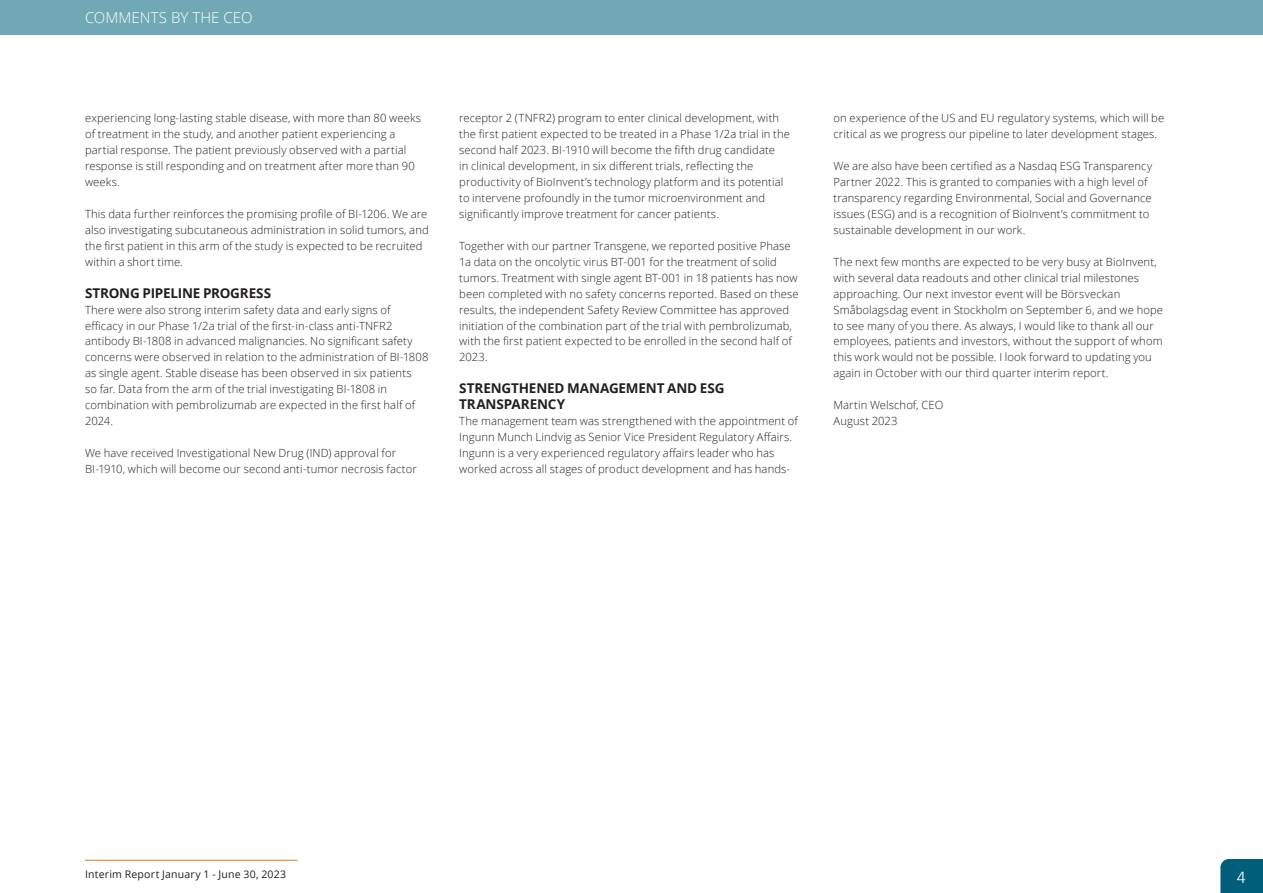
<style>
.page{position:relative;width:1263px;height:893px;background:#fff}
.page>*{position:absolute;margin:0;border:0;box-sizing:border-box;transform-origin:0 0}
.t1{font:300 18px "Calibri";color:#fff}
.t2{font:300 15px "Open Sans";letter-spacing:.005em;color:#fff}
.t3{font:700 13.5px/15.9px "Open Sans";letter-spacing:-.01em;color:#231f20}
.t4{font:300 11.25px/15.9px "Open Sans";letter-spacing:.01em;color:#231f20}
.t5{font:10.5px "Open Sans";letter-spacing:.02em;color:#231f20}
</style>
<div class="page">
<svg style="left:1220px;top:859px;width:43px;height:34px"></svg>
<hr style="left:85px;top:860px;width:213px;height:1px;background:#ec6c20">
<div style="left:0;top:0;width:1263px;height:34px;background:#70a9b5"></div>
<h2 class="t2" style="left:85px;top:7px;width:169px">COMMENTS BY THE CEO</h2>
<p class="t4" style="left:85px;top:110px;width:338px">experiencing long-lasting stable disease, with more than 80 weeks of treatment in the study, and another patient experiencing a partial response. The patient previously observed with a partial response is still responding and on treatment after more than 90 weeks.</p>
<p class="t4" style="left:85px;top:206px;width:345px">This data further reinforces the promising profile of BI-1206. We are also investigating subcutaneous administration in solid tumors, and the first patient in this arm of the study is expected to be recruited within a short time.</p>
<p class="t3" style="left:85px;top:284px;width:188px">STRONG PIPELINE PROGRESS</p>
<p class="t4" style="left:85px;top:301px;width:345px">There were also strong interim safety data and early signs of efficacy in our Phase 1/2a trial of the first-in-class anti-TNFR2 antibody BI-1808 in advanced malignancies. No significant safety concerns were observed in relation to the administration of BI-1808 as single agent. Stable disease has been observed in six patients<br>so far. Data from the arm of the trial investigating BI-1808 in combination with pembrolizumab are expected in the first half of 2024.</p>
<p class="t4" style="left:85px;top:445px;width:333px">We have received Investigational New Drug (IND) approval for<br>BI-1910, which will become our second anti-tumor necrosis factor</p>
<p class="t4" style="left:459px;top:110px;width:332px">receptor 2 (TNFR2) program to enter clinical development, with the first patient expected to be treated in a Phase 1/2a trial in the second half 2023. BI-1910 will become the fifth drug candidate<br>in clinical development, in six different trials, reflecting the productivity of BioInvent’s technology platform and its potential to intervene profoundly in the tumor microenvironment and significantly improve treatment for cancer patients.</p>
<p class="t4" style="left:459px;top:237px;width:341px">Together with our partner Transgene, we reported positive Phase 1a data on the oncolytic virus BT-001 for the treatment of solid tumors. Treatment with single agent BT-001 in 18 patients has now been completed with no safety concerns reported. Based on these results, the independent Safety Review Committee has approved initiation of the combination part of the trial with pembrolizumab, with the first patient expected to be enrolled in the second half of 2023.</p>
<p class="t3" style="left:459px;top:380px;width:267px">STRENGTHENED MANAGEMENT AND ESG<br>TRANSPARENCY</p>
<p class="t4" style="left:459px;top:413px;width:340px">The management team was strengthened with the appointment of Ingunn Munch Lindvig as Senior Vice President Regulatory Affairs.<br>Ingunn is a very experienced regulatory affairs leader who has worked across all stages of product development and has hands-</p>
<p class="t4" style="left:833px;top:110px;width:332px">on experience of the US and EU regulatory systems, which will be critical as we progress our pipeline to later development stages.</p>
<p class="t4" style="left:833px;top:158px;width:320px">We are also have been certified as a Nasdaq ESG Transparency Partner 2022. This is granted to companies with a high level of transparency regarding Environmental, Social and Governance issues (ESG) and is a recognition of BioInvent’s commitment to sustainable development in our work.</p>
<p class="t4" style="left:833px;top:253px;width:331px">The next few months are expected to be very busy at BioInvent, with several data readouts and other clinical trial milestones approaching. Our next investor event will be Börsveckan Småbolagsdag event in Stockholm on September 6, and we hope to see many of you there. As always, I would like to thank all our employees, patients and investors, without the support of whom this work would not be possible. I look forward to updating you again in October with our third quarter interim report.</p>
<p class="t4" style="left:833px;top:397px;width:111px">Martin Welschof, CEO<br>August 2023</p>
<p class="t5" style="left:85px;top:867px;width:203px">Interim Report January 1 - June 30, 2023</p>
<h1 class="t1" style="left:1237px;top:866px;width:11px">4</h1>
</div>
